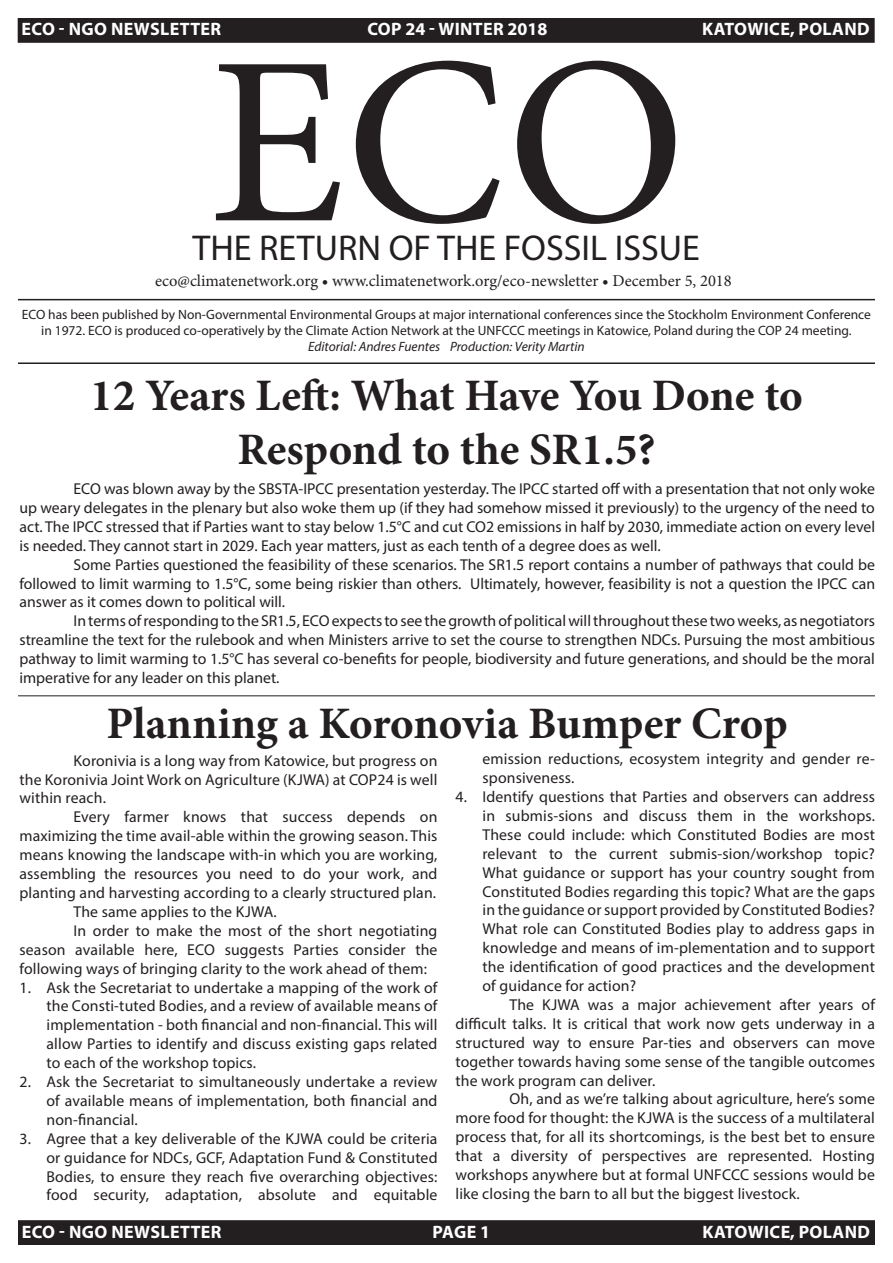
<style>
.page{position:relative;width:893px;height:1263px;background:#fff}
.page>*{position:absolute;margin:0;border:0;box-sizing:border-box;transform-origin:0 0}
.t1{font:240px "Minion Pro";color:#231f20}
.t2{font:700 45px/54px "Minion Pro";letter-spacing:-.005em;color:#231f20;text-align:center}
.t3{font:36px "Myriad Pro";color:#231f20}
.t4{font:700 18px "Myriad Pro";letter-spacing:.02em;color:#fff}
.t5{font:16.5px "Minion Pro";color:#231f20}
.t6{font:15.75px/18.9px "Myriad Pro";letter-spacing:.01em;color:#231f20;text-align:justify}
.t7{font:13.5px/16.2px "Myriad Pro";color:#231f20;text-align:center}
.t8{font:italic 13.5px "Myriad Pro";color:#231f20}
.s1{font-weight:700}
</style>
<div class="page">
<hr style="left:18px;top:362px;width:857px;height:2px;background:#231f20">
<hr style="left:18px;top:299px;width:857px;height:1px;background:#231f20">
<div style="left:18px;top:19px;width:856px;height:23px;background:#231f20"></div>
<div style="left:18px;top:18px;width:857px;height:25px;border:2px solid #231f20"></div>
<div style="left:19px;top:1221px;width:855px;height:23px;background:#231f20"></div>
<div style="left:18px;top:1220px;width:857px;height:25px;border:2px solid #231f20"></div>
<hr style="left:18px;top:695px;width:857px;height:1px;background:#231f20">
<p class="t4" style="left:22px;top:17px;width:201px">ECO - NGO NEWSLETTER</p>
<p class="t4" style="left:367px;top:17px;width:182px">COP 24 - WINTER 2018</p>
<p class="t4" style="left:702px;top:17px;width:169px">KATOWICE, POLAND</p>
<p class="t1" style="left:209px;top:-17px;width:478px">ECO</p>
<p class="t3" style="left:192px;top:226px;width:509px">THE RETURN OF THE FOSSIL ISSUE</p>
<p class="t5" style="left:155px;top:270px;width:578px">eco@climatenetwork.org <span class="s1">•</span> www.climatenetwork.org/eco-newsletter <span class="s1">•</span> December 5, 2018</p>
<p class="t7" style="left:22px;top:306px;width:850px">ECO has been published by Non-Governmental Environmental Groups at major international conferences since the Stockholm Environment Conference in 1972. ECO is produced co-operatively by the Climate Action Network at the UNFCCC meetings in Katowice, Poland during the COP 24 meeting.</p>
<p class="t8" style="left:308px;top:338px;width:278px">Editorial: Andres Fuentes Production: Verity Martin</p>
<p class="t2" style="left:90px;top:368px;width:714px">12 Years Left: What Have You Done to<br>Respond to the SR1.5?</p>
<p class="t6" style="left:20px;top:479px;width:857px;text-indent:54px">ECO was blown away by the SBSTA-IPCC presentation yesterday. The IPCC started off with a presentation that not only woke up weary delegates in the plenary but also woke them up (if they had somehow missed it previously) to the urgency of the need to act. The IPCC stressed that if Parties want to stay below 1.5°C and cut CO2 emissions in half by 2030, immediate action on every level is needed. They cannot start in 2029. Each year matters, just as each tenth of a degree does as well.</p>
<p class="t6" style="left:20px;top:555px;width:857px;text-indent:54px">Some Parties questioned the feasibility of these scenarios. The SR1.5 report contains a number of pathways that could be followed to limit warming to 1.5°C, some being riskier than others. Ultimately, however, feasibility is not a question the IPCC can answer as it comes down to political will.</p>
<p class="t6" style="left:20px;top:611px;width:857px;text-indent:54px">In terms of responding to the SR1.5, ECO expects to see the growth of political will throughout these two weeks, as negotiators streamline the text for the rulebook and when Ministers arrive to set the course to strengthen NDCs. Pursuing the most ambitious pathway to limit warming to 1.5°C has several co-benefits for people, biodiversity and future generations, and should be the moral imperative for any leader on this planet.</p>
<p class="t2" style="left:107px;top:696px;width:682px">Planning a Koronovia Bumper Crop</p>
<p class="t6" style="left:20px;top:751px;width:419px;text-indent:54px">Koronivia is a long way from Katowice, but progress on the Koronivia Joint Work on Agriculture (KJWA) at COP24 is well within reach.</p>
<p class="t6" style="left:20px;top:807px;width:420px;text-indent:54px">Every farmer knows that success depends on maximizing the time avail-able within the growing season. This means knowing the landscape with-in which you are working, assembling the resources you need to do your work, and planting and harvesting according to a clearly structured plan.</p>
<p class="t6" style="left:74px;top:902px;width:205px">The same applies to the KJWA.</p>
<p class="t6" style="left:20px;top:921px;width:419px;text-indent:54px">In order to make the most of the short negotiating season available here, ECO suggests Parties consider the following ways of bringing clarity to the work ahead of them:</p>
<p class="t6" style="left:46px;top:977px;width:392px;text-indent:-27px">1. Ask the Secretariat to undertake a mapping of the work of the Consti-tuted Bodies, and a review of available means of implementation - both financial and non-financial. This will allow Parties to identify and discuss existing gaps related to each of the workshop topics.</p>
<p class="t6" style="left:46px;top:1072px;width:392px;text-indent:-27px">2. Ask the Secretariat to simultaneously undertake a review of available means of implementation, both financial and non-financial.</p>
<p class="t6" style="left:46px;top:1129px;width:393px;text-indent:-27px">3. Agree that a key deliverable of the KJWA could be criteria or guidance for NDCs, GCF, Adaptation Fund &amp; Constituted Bodies, to ensure they reach five overarching objectives: food security, adaptation, absolute and equitable</p>
<p class="t6" style="left:482px;top:749px;width:394px">emission reductions, ecosystem integrity and gender re&shy;sponsiveness.</p>
<p class="t6" style="left:482px;top:787px;width:394px;text-indent:-27px">4. Identify questions that Parties and observers can address in submis-sions and discuss them in the workshops.<br>These could include: which Constituted Bodies are most relevant to the current submis-sion/workshop topic?<br>What guidance or support has your country sought from Constituted Bodies regarding this topic? What are the gaps in the guidance or support provided by Constituted Bodies?<br>What role can Constituted Bodies play to address gaps in knowledge and means of im-plementation and to support the identification of good practices and the development of guidance for action?</p>
<p class="t6" style="left:455px;top:995px;width:421px;text-indent:54px">The KJWA was a major achievement after years of difficult talks. It is critical that work now gets underway in a structured way to ensure Par-ties and observers can move together towards having some sense of the tangible outcomes the work program can deliver.</p>
<p class="t6" style="left:455px;top:1089px;width:421px;text-indent:54px">Oh, and as we’re talking about agriculture, here’s some more food for thought: the KJWA is the success of a multilateral process that, for all its shortcomings, is the best bet to ensure that a diversity of perspectives are represented. Hosting workshops anywhere but at formal UNFCCC sessions would be like closing the barn to all but the biggest livestock.</p>
<p class="t4" style="left:22px;top:1220px;width:201px">ECO - NGO NEWSLETTER</p>
<p class="t4" style="left:433px;top:1220px;width:59px">PAGE 1</p>
<p class="t4" style="left:703px;top:1220px;width:169px">KATOWICE, POLAND</p>
</div>
